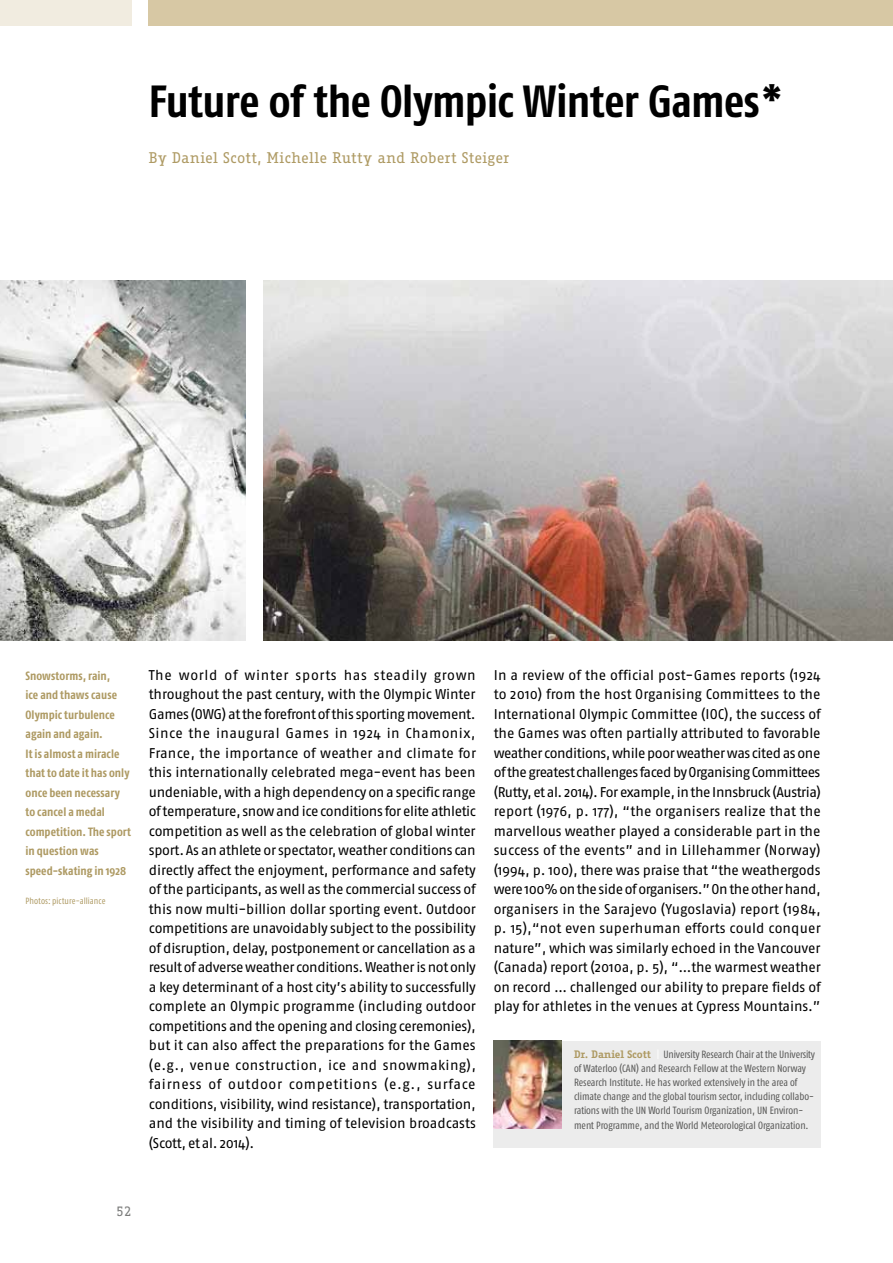
<style>
.page{position:relative;width:893px;height:1263px;background:#fff}
.page>*{position:absolute;margin:0;border:0;box-sizing:border-box;transform-origin:0 0}
.t1{font:700 45px "Fago Co";letter-spacing:-.01em;color:#000}
.t2{font:15px "Fago Office Serif";letter-spacing:.005em;color:#ae9a63}
.t3{font:14.1px/19.5px "Fago No";letter-spacing:-.005em;color:#000;text-align:justify}
.t4{font:13.5px "Fago Office Serif";color:#7a7b7a}
.t5{font:700 12px/19.5px "Fago Co";letter-spacing:.005em;color:#ae9a63}
.t6{font:10.5px/14.1px "Fago Co";letter-spacing:-.005em;color:#565655}
.t7{font:9px "Fago Co";letter-spacing:.01em;color:#ae9a63}
.s1{font-family:"Fago Office Serif";font-weight:700;color:#ae9a63}
.s2{color:#fff}
</style>
<div class="page">
<div style="left:149px;top:0;width:744px;height:26px;background:#d7c8a4"></div>
<div style="left:0;top:0;width:132px;height:26px;background:#f1ece0"></div>
<img style="left:264px;top:281px;width:629px;height:360px">
<img style="left:0;top:281px;width:246px;height:360px">
<div style="left:494px;top:1041px;width:327px;height:107px;background:#ececec"></div>
<img style="left:494px;top:1041px;width:68px;height:87px">
<h1 class="t1" style="left:149px;top:75px;width:635px">Future of the Olympic Winter Games*</h1>
<p class="t2" style="left:149px;top:150px;width:362px">By Daniel Scott, Michelle Rutty and Robert Steiger</p>
<p class="t5" style="left:26px;top:666px;width:107px">Snowstorms, rain,<br>ice and thaws cause<br>Olympic turbulence again and again.<br>It is almost a miracle that to date it has only once been necessary to cancel a medal competition. The sport in question was speed-skating in 1928</p>
<p class="t7" style="left:26px;top:896px;width:81px">Photos: picture-alliance</p>
<p class="t3" style="left:149px;top:665px;width:329px">The world of winter sports has steadily grown throughout the past century, with the Olympic Winter Games (OWG) at the forefront of this sporting movement.<br>Since the inaugural Games in 1924 in Chamonix, France, the importance of weather and climate for this internationally celebrated mega-event has been undeniable, with a high dependency on a specific range of temperature, snow and ice conditions for elite athletic competition as well as the celebration of global winter sport. As an athlete or spectator, weather conditions can directly affect the enjoyment, performance and safety of the participants, as well as the commercial success of this now multi-billion dollar sporting event. Outdoor competitions are unavoidably subject to the possibility of disruption, delay, postponement or cancellation as a result of adverse weather conditions. Weather is not only a key determinant of a host city’s ability to successfully complete an Olympic programme (including outdoor competitions and the opening and closing ceremonies), but it can also affect the preparations for the Games (e.g., venue construction, ice and snowmaking), fairness of outdoor competitions (e.g., surface conditions, visibility, wind resistance), transportation, and the visibility and timing of television broadcasts (Scott, et al. 2014).</p>
<p class="t3" style="left:494px;top:665px;width:329px">In a review of the official post-Games reports (1924 to 2010) from the host Organising Committees to the International Olympic Committee (IOC), the success of the Games was often partially attributed to favorable weather conditions, while poor weather was cited as one of the greatest challenges faced by Organising Committees (Rutty, et al. 2014). For example, in the Innsbruck (Austria) report (1976, p. 177), “the organisers realize that the marvellous weather played a considerable part in the success of the events” and in Lillehammer (Norway) (1994, p. 100), there was praise that “the weathergods were 100% on the side of organisers.” On the other hand, organisers in the Sarajevo (Yugoslavia) report (1984, p. 15),“not even superhuman efforts could conquer nature”, which was similarly echoed in the Vancouver (Canada) report (2010a, p. 5), “…the warmest weather on record … challenged our ability to prepare fields of play for athletes in the venues at Cypress Mountains.”</p>
<p class="t6" style="left:574px;top:1047px;width:243px"><span class="s1">Dr. Daniel Scott</span> <span class="s2">|</span> University Research Chair at the University of Waterloo (CAN) and Research Fellow at the Western Norway Research Institute. He has worked extensively in the area of climate change and the global tourism sector, including collabo&shy;rations with the UN World Tourism Organization, UN Environ&shy;ment Programme, and the World Meteorological Organization.</p>
<p class="t4" style="left:116px;top:1204px;width:17px">52</p>
</div>
